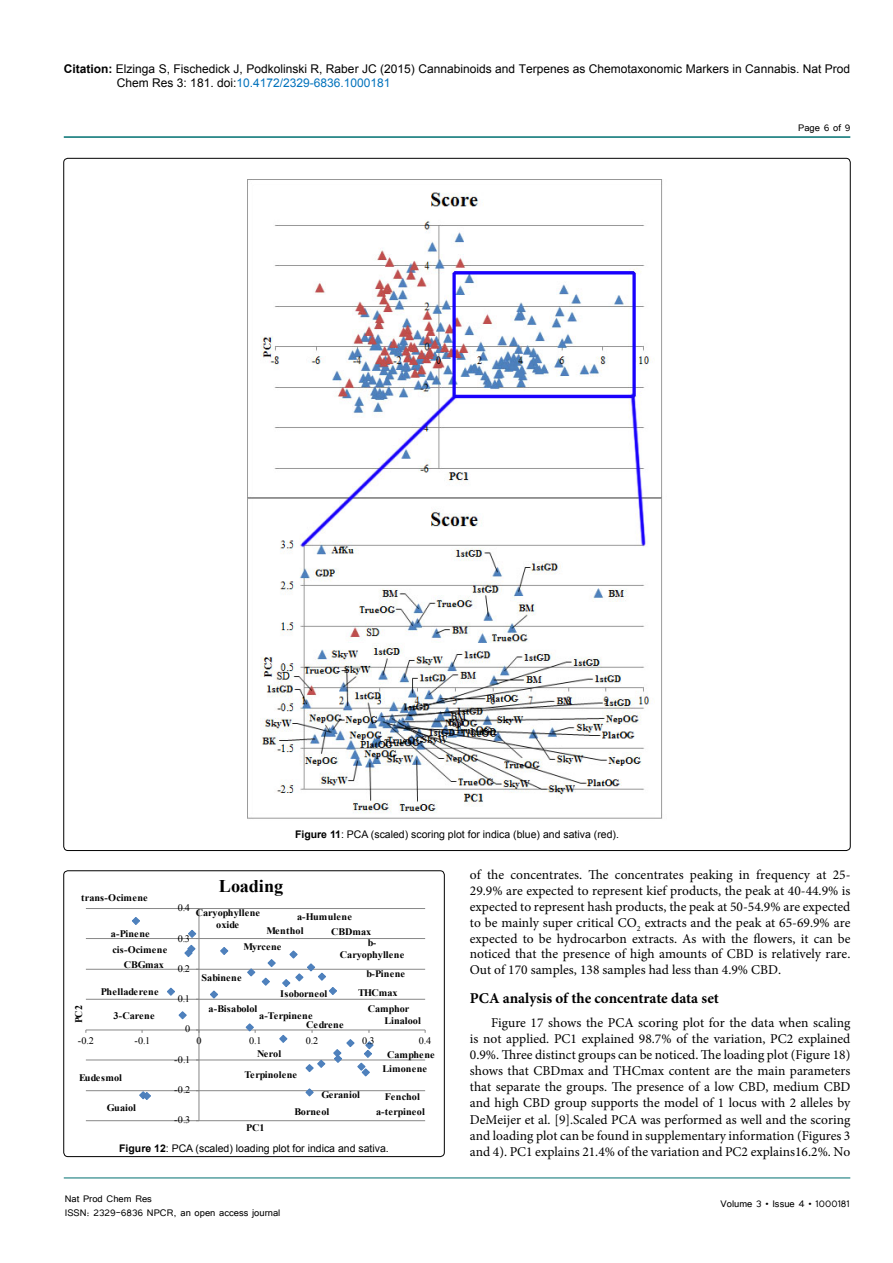
<style>
.page{position:relative;width:893px;height:1263px;background:#fff}
.page>*{position:absolute;margin:0;border:0;box-sizing:border-box;transform-origin:0 0}
.t1{font:700 17.85px "Times New Roman";color:#000}
.shhh{font:700 15px "Minion Pro";color:#000}
.t2{font:13.5px/16px "Minion Pro";color:#000;text-align:justify}
.t3{font:12px/14.4px "Arial";color:#000}
.t4{font:12px/14.4px "Tunga";color:#000}
.t5{font:10.5px "Arial";color:#000}
.t6{font:700 10.2px "Times New Roman";color:#000}
.t7{font:700 10.05px/11.4px "Times New Roman";letter-spacing:.01em;color:#000;text-align:center}
.t8{font:10.05px "Times New Roman";color:#000}
.s1{font-weight:700}
.s2{color:#0072bc}
</style>
<div class="page">
<hr style="left:64px;top:1178px;width:786px;height:1px;background:#007071">
<hr style="left:64px;top:136px;width:786px;height:2px;background:#007071">
<div style="left:64px;top:871px;width:380px;height:285px;border:1px solid #000;border-radius:4px"></div>
<svg style="left:85px;top:908px;width:341px;height:214px"></svg>
<img style="left:248px;top:179px;width:415px;height:640px">
<p class="t3" style="left:117px;top:61px;width:735px;text-indent:-53px"><span class="s1">Citation:</span> Elzinga S, Fischedick J, Podkolinski R, Raber JC (2015) Cannabinoids and Terpenes as Chemotaxonomic Markers in Cannabis. Nat Prod<br>Chem Res 3: 181. doi:<span class="s2">10.4172/2329-6836.1000181</span></p>
<p class="t4" style="left:798px;top:119px;width:54px">Page 6 of 9</p>
<p class="t5" style="left:295px;top:827px;width:325px"><span class="s1">Figure 11</span>: PCA (scaled) scoring plot for indica (blue) and sativa (red).</p>
<p class="t2" style="left:470px;top:867px;width:382px">of the concentrates. The concentrates peaking in frequency at 25- 29.9% are expected to represent kief products, the peak at 40-44.9% is expected to represent hash products, the peak at 50-54.9% are expected to be mainly super critical CO<sub>2</sub> extracts and the peak at 65-69.9% are expected to be hydrocarbon extracts. As with the flowers, it can be noticed that the presence of high amounts of CBD is relatively rare.<br>Out of 170 samples, 138 samples had less than 4.9% CBD.</p>
<p class="shhh" style="left:470px;top:987px;width:251px">PCA analysis of the concentrate data set</p>
<p class="t2" style="left:470px;top:1015px;width:382px;text-indent:21px">Figure 17 shows the PCA scoring plot for the data when scaling is not applied. PC1 explained 98.7% of the variation, PC2 explained 0.9%. Three distinct groups can be noticed. The loading plot (Figure 18) shows that CBDmax and THCmax content are the main parameters that separate the groups. The presence of a low CBD, medium CBD and high CBD group supports the model of 1 locus with 2 alleles by DeMeijer et al. [9].Scaled PCA was performed as well and the scoring and loading plot can be found in supplementary information (Figures 3 and 4). PC1 explains 21.4% of the variation and PC2 explains16.2%. No</p>
<p class="t1" style="left:219px;top:873px;width:66px">Loading</p>
<p class="t7" style="left:81px;top:892px;width:68px">trans-Ocimene</p>
<p class="t8" style="left:178px;top:901px;width:14px">0.4</p>
<p class="t7" style="left:196px;top:907px;width:66px">Caryophyllene oxide</p>
<p class="t7" style="left:297px;top:911px;width:56px">a-Humulene</p>
<p class="t7" style="left:243px;top:923px;width:62px;line-height:15.8px;text-align:left;text-indent:23px">Menthol<br>Myrcene</p>
<p class="t7" style="left:331px;top:926px;width:42px">CBDmax</p>
<p class="t7" style="left:111px;top:928px;width:40px">a-Pinene</p>
<p class="t8" style="left:178px;top:931px;width:14px">0.3</p>
<p class="t7" style="left:340px;top:937px;width:66px">b-<br>Caryophyllene</p>
<p class="t7" style="left:112px;top:944px;width:56px">cis-Ocimene</p>
<p class="t7" style="left:124px;top:959px;width:42px">CBGmax</p>
<p class="t8" style="left:178px;top:962px;width:14px">0.2</p>
<p class="t7" style="left:366px;top:968px;width:40px">b-Pinene</p>
<p class="t7" style="left:201px;top:972px;width:42px">Sabinene</p>
<p class="t7" style="left:101px;top:985px;width:59px">Phelladerene</p>
<p class="t7" style="left:358px;top:986px;width:41px">THCmax</p>
<p class="t7" style="left:280px;top:988px;width:49px">Isoborneol</p>
<p class="t8" style="left:178px;top:992px;width:14px">0.1</p>
<p class="t7" style="left:209px;top:1002px;width:50px">a-Bisabolol</p>
<p class="t7" style="left:368px;top:1002px;width:43px">Camphor</p>
<p class="t6" style="left:72px;top:1023px;width:19px;rotate:-90deg">PC2</p>
<p class="t7" style="left:114px;top:1010px;width:43px">3-Carene</p>
<p class="t7" style="left:259px;top:1010px;width:55px">a-Terpinene</p>
<p class="t7" style="left:384px;top:1015px;width:38px">Linalool</p>
<p class="t7" style="left:306px;top:1018px;width:39px">Cedrene</p>
<p class="t8" style="left:185px;top:1022px;width:7px">0</p>
<p class="t8" style="left:78px;top:1034px;width:18px">-0.2</p>
<p class="t8" style="left:134px;top:1034px;width:18px">-0.1</p>
<p class="t8" style="left:196px;top:1034px;width:7px">0</p>
<p class="t8" style="left:249px;top:1034px;width:14px">0.1</p>
<p class="t8" style="left:306px;top:1034px;width:14px">0.2</p>
<p class="t8" style="left:362px;top:1034px;width:14px">0.3</p>
<p class="t8" style="left:419px;top:1034px;width:14px">0.4</p>
<p class="t7" style="left:257px;top:1047px;width:26px">Nerol</p>
<p class="t7" style="left:387px;top:1048px;width:49px">Camphene</p>
<p class="t8" style="left:174px;top:1053px;width:18px">-0.1</p>
<p class="t7" style="left:383px;top:1063px;width:46px">Limonene</p>
<p class="t7" style="left:244px;top:1068px;width:54px">Terpinolene</p>
<p class="t7" style="left:79px;top:1072px;width:44px">Eudesmol</p>
<p class="t8" style="left:174px;top:1083px;width:18px">-0.2</p>
<p class="t7" style="left:321px;top:1088px;width:40px">Geraniol</p>
<p class="t7" style="left:385px;top:1091px;width:36px">Fenchol</p>
<p class="t7" style="left:107px;top:1102px;width:31px">Guaiol</p>
<p class="t7" style="left:376px;top:1106px;width:50px">a-terpineol</p>
<p class="t7" style="left:294px;top:1106px;width:36px">Borneol</p>
<p class="t8" style="left:174px;top:1113px;width:18px">-0.3</p>
<p class="t7" style="left:246px;top:1122px;width:20px">PC1</p>
<p class="t5" style="left:119px;top:1141px;width:271px"><span class="s1">Figure 12</span>: PCA (scaled) loading plot for indica and sativa.</p>
<p class="t4" style="left:65px;top:1190px;width:217px">Nat Prod Chem Res<br>ISSN: 2329-6836 NPCR, an open access journal</p>
<p class="t4" style="left:721px;top:1196px;width:131px">Volume 3 • Issue 4 • 1000181</p>
</div>
